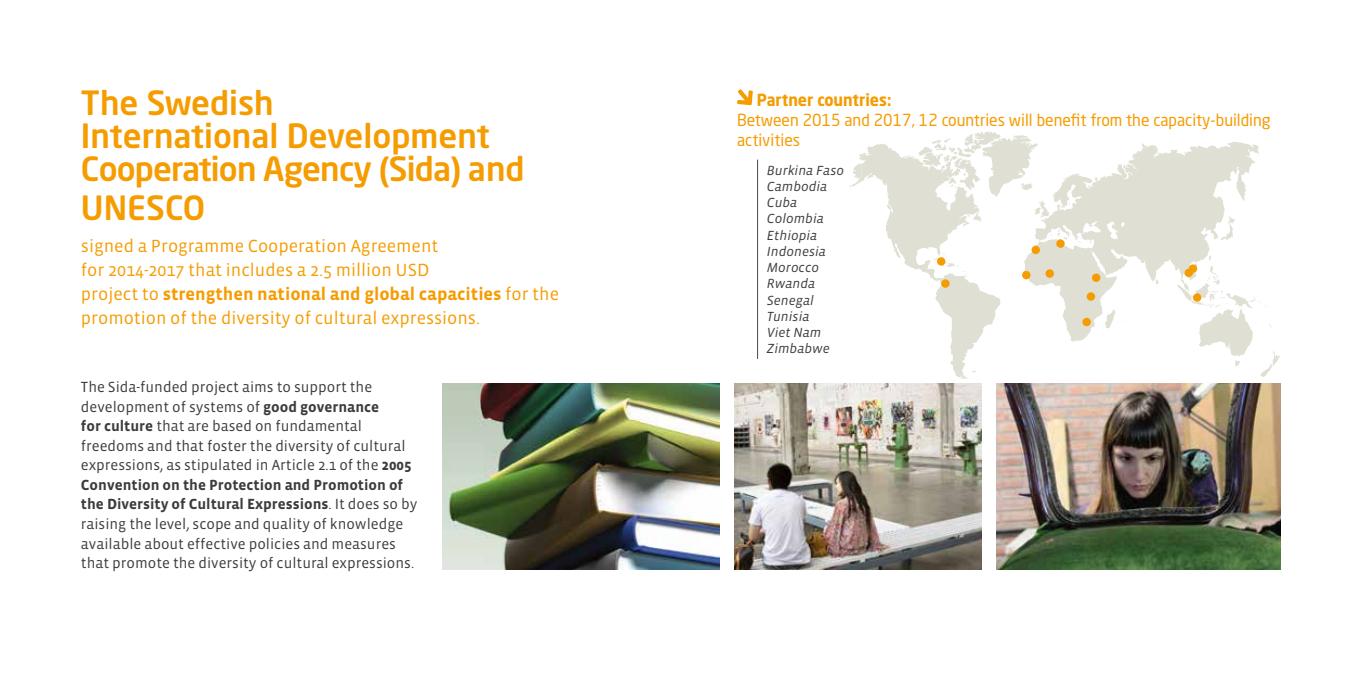
<style>
.page{position:relative;width:1361px;height:681px;background:#fff}
.page>*{position:absolute;margin:0;border:0;box-sizing:border-box;transform-origin:0 0}
.t1{font:500 33px/33px "Neo Sans Std";color:#f59c00}
.t2{font:18px/24px "Vista Sans";color:#f59c00}
.t3{font:16.5px/19.8px "Neo Sans Std";color:#f59c00;scale:.95 1}
.t4{font:700 16.5px "Neo Sans Std";color:#f59c00;scale:.95 1}
.t5{font:15px/19.5px "Vista Sans";color:#3c3c3b}
.t6{font:italic 13.5px/16.2px "Vista Sans";color:#3c3c3b}
.s1{font-weight:700}
</style>
<div class="page">
<img style="left:734px;top:383px;width:248px;height:186px">
<img style="left:443px;top:383px;width:276px;height:186px">
<img style="left:996px;top:383px;width:284px;height:186px">
<svg style="left:737px;top:89px;width:16px;height:16px"></svg>
<hr style="left:757px;top:159px;width:1px;height:200px;background:#4a4a49">
<svg style="left:849px;top:131px;width:431px;height:247px"></svg>
<div style="left:1045px;top:269px;width:9px;height:8px;background:#f59c00;border-radius:50%"></div>
<div style="left:1184px;top:268px;width:9px;height:9px;background:#f59c00;border-radius:50%"></div>
<div style="left:937px;top:257px;width:8px;height:8px;background:#f59c00;border-radius:50%"></div>
<div style="left:941px;top:279px;width:8px;height:8px;background:#f59c00;border-radius:50%"></div>
<div style="left:1092px;top:273px;width:8px;height:9px;background:#f59c00;border-radius:50%"></div>
<div style="left:1193px;top:293px;width:8px;height:8px;background:#f59c00;border-radius:50%"></div>
<div style="left:1031px;top:245px;width:9px;height:9px;background:#f59c00;border-radius:50%"></div>
<div style="left:1086px;top:292px;width:9px;height:8px;background:#f59c00;border-radius:50%"></div>
<div style="left:1022px;top:271px;width:8px;height:8px;background:#f59c00;border-radius:50%"></div>
<div style="left:1056px;top:239px;width:8px;height:9px;background:#f59c00;border-radius:50%"></div>
<div style="left:1188px;top:264px;width:9px;height:9px;background:#f59c00;border-radius:50%"></div>
<svg style="left:1082px;top:317px;width:9px;height:9px"></svg>
<h1 class="t1" style="left:81px;top:85px;width:445px">The Swedish<br>International Development<br>Cooperation Agency (Sida) and</h1>
<h1 class="t1" style="left:81px;top:190px;width:126px">UNESCO</h1>
<p class="t2" style="left:81px;top:234px;width:480px">signed a Programme Cooperation Agreement<br>for 2014-2017 that includes a 2.5 million USD<br>project to <span class="s1">strengthen national and global capacities</span> for the promotion of the diversity of cultural expressions.</p>
<p class="t5" style="left:81px;top:378px;width:338px">The Sida-funded project aims to support the development of systems of <span class="s1">good governance<br>for culture</span> that are based on fundamental freedoms and that foster the diversity of cultural expressions, as stipulated in Article 2.1 of the <span class="s1">2005<br>Convention on the Protection and Promotion of the Diversity of Cultural Expressions</span>. It does so by raising the level, scope and quality of knowledge available about effective policies and measures that promote the diversity of cultural expressions.</p>
<p class="t4" style="left:757px;top:89px;width:143px">Partner countries:</p>
<p class="t3" style="left:737px;top:110px;width:563px">Between 2015 and 2017, 12 countries will benefit from the capacity-building activities</p>
<p class="t6" style="left:767px;top:162px;width:79px">Burkina Faso<br>Cambodia<br>Cuba<br>Colombia<br>Ethiopia<br>Indonesia<br>Morocco<br>Rwanda<br>Senegal<br>Tunisia<br>Viet Nam<br>Zimbabwe</p>
</div>
